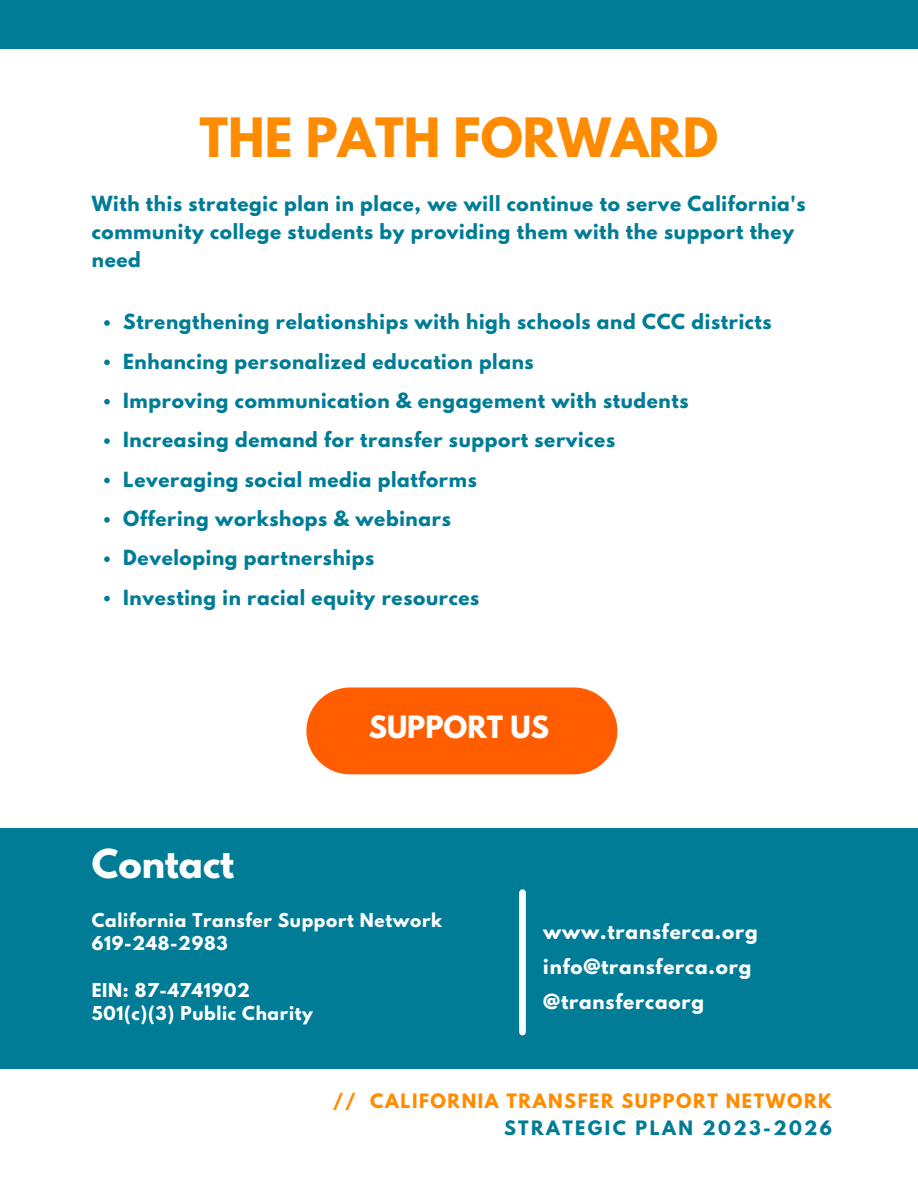
<style>
.page{position:relative;width:918px;height:1188px;background:#fff}
.page>*{position:absolute;margin:0;border:0;box-sizing:border-box;transform-origin:0 0}
.t1{font:700 48px "League Spartan";color:#ff8c00}
.t2{font:700 35.25px "League Spartan";color:#fff}
.t3{font:700 27.3px "League Spartan";color:#fff}
.t4{font:700 18.45px/28.2px "League Spartan";letter-spacing:.035em;color:#007c96}
.t5{font:700 18.45px "League Spartan";letter-spacing:.045em;color:#fff}
.t6{font:700 17.55px "League Spartan";letter-spacing:.09em;color:#ff8c00}
.t7{font:700 17.55px "League Spartan";letter-spacing:.135em;color:#007c96}
.t8{font:700 16.95px "League Spartan";letter-spacing:.04em;color:#fff}
</style>
<div class="page">
<svg style="left:104px;top:320px;width:6px;height:6px"></svg>
<svg style="left:104px;top:360px;width:6px;height:5px"></svg>
<svg style="left:104px;top:399px;width:6px;height:6px"></svg>
<svg style="left:104px;top:438px;width:6px;height:6px"></svg>
<svg style="left:104px;top:478px;width:6px;height:5px"></svg>
<svg style="left:104px;top:517px;width:6px;height:6px"></svg>
<svg style="left:104px;top:556px;width:6px;height:6px"></svg>
<svg style="left:104px;top:596px;width:6px;height:5px"></svg>
<div style="left:0;top:0;width:918px;height:49px;background:#007c96"></div>
<div style="left:0;top:828px;width:918px;height:240px;background:#007c96"></div>
<div style="left:519px;top:893px;width:7px;height:139px;background:#fff"></div>
<div style="left:306px;top:688px;width:311px;height:86px;background:#ff5d00;border-radius:44px"></div>
<p class="t1" style="left:200px;top:114px;width:520px">THE PATH FORWARD</p>
<p class="t4" style="left:92px;top:192px;width:715px">With this strategic plan in place, we will continue to serve California's community college students by providing them with the support they need</p>
<p class="t4" style="left:123px;top:310px;width:650px">Strengthening relationships with high schools and CCC districts</p>
<p class="t4" style="left:123px;top:349px;width:412px">Enhancing personalized education plans</p>
<p class="t4" style="left:123px;top:389px;width:567px">Improving communication &amp; engagement with students</p>
<p class="t4" style="left:123px;top:428px;width:493px">Increasing demand for transfer support services</p>
<p class="t4" style="left:123px;top:467px;width:355px">Leveraging social media platforms</p>
<p class="t4" style="left:123px;top:507px;width:329px">Offering workshops &amp; webinars</p>
<p class="t4" style="left:123px;top:546px;width:252px">Developing partnerships</p>
<p class="t4" style="left:123px;top:586px;width:358px">Investing in racial equity resources</p>
<p class="t2" style="left:92px;top:846px;width:144px">Contact</p>
<p class="t3" style="left:369px;top:714px;width:182px">SUPPORT US</p>
<p class="t8" style="left:92px;top:912px;width:352px">California Transfer Support Network</p>
<p class="t8" style="left:92px;top:935px;width:137px">619-248-2983</p>
<p class="t8" style="left:92px;top:981px;width:159px">EIN: 87-4741902</p>
<p class="t8" style="left:92px;top:1005px;width:223px">501(c)(3) Public Charity</p>
<p class="t5" style="left:543px;top:923px;width:216px">www.transferca.org</p>
<p class="t5" style="left:543px;top:958px;width:210px">info@transferca.org</p>
<p class="t5" style="left:543px;top:992px;width:162px">@transfercaorg</p>
<p class="t6" style="left:333px;top:1092px;width:501px">// CALIFORNIA TRANSFER SUPPORT NETWORK</p>
<p class="t7" style="left:504px;top:1120px;width:330px">STRATEGIC PLAN 2023-2026</p>
</div>
